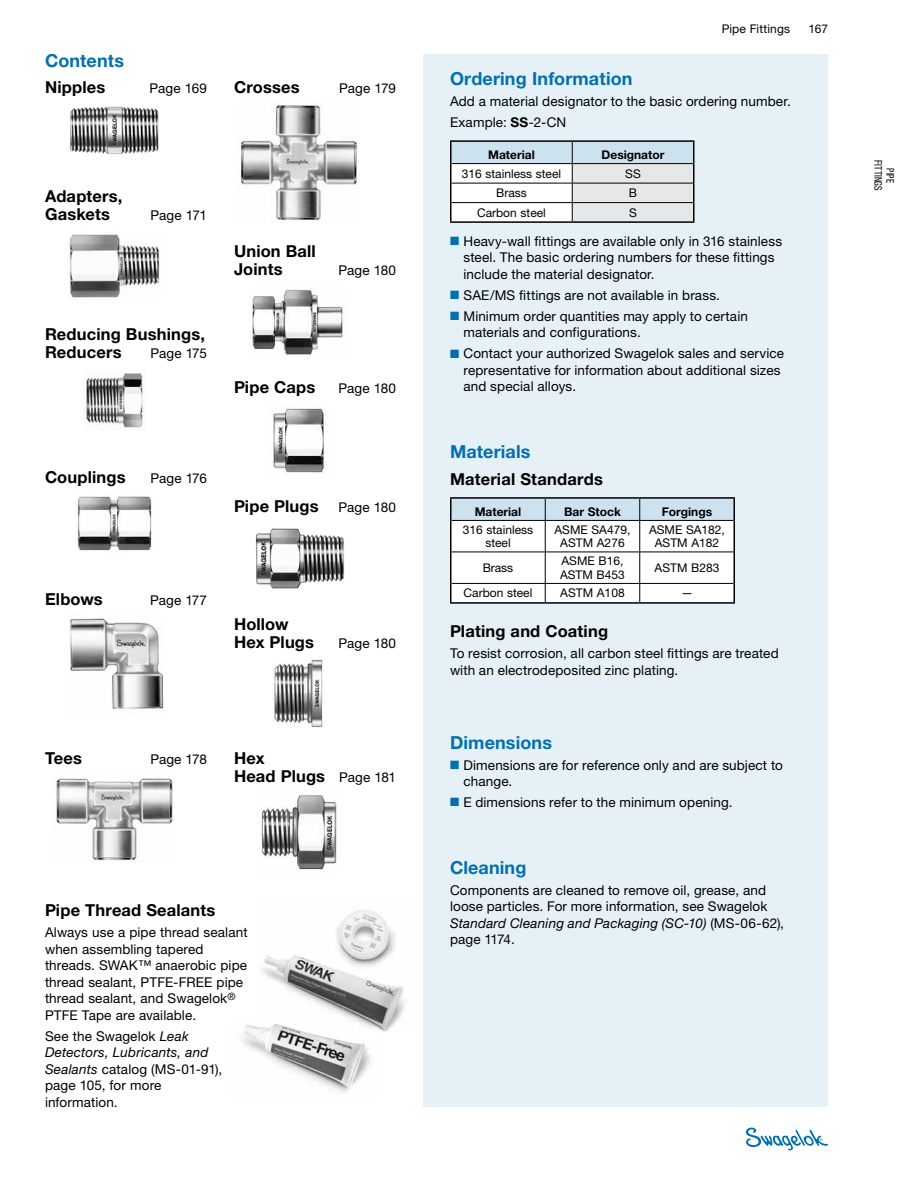
<style>
.page{position:relative;width:918px;height:1188px;background:#fff}
.page>*{position:absolute;margin:0;border:0;box-sizing:border-box;transform-origin:0 0}
.section_hd{font:700 18px "Helvetica Neue LT Std";letter-spacing:.005em;color:#0070af}
.subhd{font:700 16.5px/18px "Helvetica Neue LT Std";letter-spacing:.01em;color:#000}
.BC{font:13.5px/16.5px "Helvetica Neue LT Std";letter-spacing:.01em;color:#000}
.BC_hang{font:13.5px/16.5px "Helvetica Neue LT Std";letter-spacing:.01em;color:#000}
.subhd-2{font:13.5px "Helvetica Neue LT Std";letter-spacing:-.005em;color:#000}
.table_bc{font:12px/13.5px "Helvetica Neue LT Std";color:#000;text-align:center}
.table_hd{font:700 12px "Helvetica Neue LT Std";color:#000}
.Page_header{font:12px "Helvetica Neue LT Std";letter-spacing:.01em;color:#000}
.Tab_text{font:condensed 10.5px/12px "Helvetica Neue LT Std";color:#000;text-align:center;scale:.85 1}
.s1{font-weight:400;font-size:13.5px}
.s2{font-style:italic}
.s3{font-weight:700}
.s4{color:#0070af}
</style>
<div class="page">
<svg style="left:746px;top:1128px;width:82px;height:22px"></svg>
<div style="left:423px;top:54px;width:405px;height:1053px;background:#e6f1f7"></div>
<img style="left:69px;top:234px;width:91px;height:64px">
<img style="left:241px;top:105px;width:116px;height:115px">
<img style="left:70px;top:106px;width:89px;height:48px">
<img style="left:83px;top:372px;width:61px;height:56px">
<img style="left:77px;top:494px;width:75px;height:57px">
<img style="left:70px;top:618px;width:94px;height:91px">
<img style="left:56px;top:778px;width:117px;height:84px">
<img style="left:252px;top:289px;width:91px;height:66px">
<img style="left:271px;top:408px;width:53px;height:65px">
<img style="left:255px;top:528px;width:89px;height:61px">
<img style="left:273px;top:659px;width:50px;height:68px">
<img style="left:261px;top:795px;width:76px;height:75px">
<hr style="left:450px;top:140px;width:122px;height:2px;background:#000">
<hr style="left:572px;top:140px;width:122px;height:2px;background:#000">
<hr style="left:450px;top:221px;width:122px;height:2px;background:#000">
<hr style="left:572px;top:221px;width:122px;height:2px;background:#000">
<svg style="left:450px;top:141px;width:244px;height:81px"></svg>
<hr style="left:450px;top:497px;width:95px;height:2px;background:#000">
<hr style="left:545px;top:497px;width:95px;height:2px;background:#000">
<hr style="left:640px;top:497px;width:95px;height:2px;background:#000">
<hr style="left:450px;top:602px;width:95px;height:2px;background:#000">
<hr style="left:545px;top:602px;width:95px;height:2px;background:#000">
<hr style="left:640px;top:602px;width:95px;height:2px;background:#000">
<svg style="left:450px;top:498px;width:285px;height:105px;background:#e5e9ec"></svg>
<img style="left:262px;top:910px;width:143px;height:122px">
<img style="left:243px;top:1021px;width:136px;height:71px">
<p class="section_hd" style="left:45px;top:49px;width:81px">Contents</p>
<p class="subhd" style="left:45px;top:78px;width:62px">Nipples</p>
<p class="subhd-2" style="left:150px;top:80px;width:59px">Page 169</p>
<p class="subhd" style="left:234px;top:78px;width:67px">Crosses</p>
<p class="subhd-2" style="left:339px;top:80px;width:58px">Page 179</p>
<p class="subhd" style="left:45px;top:187px;width:79px">Adapters,<br>Gaskets</p>
<p class="subhd-2" style="left:151px;top:208px;width:58px">Page 171</p>
<p class="subhd" style="left:45px;top:324px;width:162px">Reducing Bushings,<br>Reducers</p>
<p class="subhd-2" style="left:151px;top:345px;width:58px">Page 175</p>
<p class="subhd" style="left:234px;top:242px;width:83px">Union Ball<br>Joints</p>
<p class="subhd-2" style="left:339px;top:263px;width:59px">Page 180</p>
<p class="subhd" style="left:234px;top:378px;width:83px">Pipe Caps</p>
<p class="subhd-2" style="left:339px;top:381px;width:59px">Page 180</p>
<p class="subhd" style="left:45px;top:468px;width:82px">Couplings</p>
<p class="subhd-2" style="left:150px;top:470px;width:58px">Page 176</p>
<p class="subhd" style="left:234px;top:497px;width:164px">Pipe Plugs <span class="s1">Page 180</span></p>
<p class="subhd" style="left:45px;top:590px;width:59px">Elbows</p>
<p class="subhd-2" style="left:150px;top:592px;width:58px">Page 177</p>
<p class="subhd" style="left:234px;top:614px;width:82px">Hollow<br>Hex Plugs</p>
<p class="subhd-2" style="left:339px;top:635px;width:59px">Page 180</p>
<p class="subhd" style="left:45px;top:748px;width:39px">Tees</p>
<p class="subhd-2" style="left:150px;top:751px;width:58px">Page 178</p>
<p class="subhd" style="left:234px;top:748px;width:164px">Hex<br>Head Plugs <span class="s1">Page 181</span></p>
<p class="subhd" style="left:45px;top:901px;width:172px">Pipe Thread Sealants</p>
<p class="BC" style="left:45px;top:924px;width:204px">Always use a pipe thread sealant when assembling tapered threads. SWAK™ anaerobic pipe thread sealant, PTFE-FREE pipe thread sealant, and Swagelok<sup>®<br></sup>PTFE Tape are available.</p>
<p class="BC" style="left:45px;top:1028px;width:179px">See the Swagelok <span class="s2">Leak<br>Detectors, Lubricants, and<br>Sealants</span> catalog (MS‑01‑91), page 105, for more information.</p>
<p class="Page_header" style="left:722px;top:22px;width:70px">Pipe Fittings</p>
<p class="Page_header" style="left:809px;top:22px;width:21px">167</p>
<p class="section_hd" style="left:450px;top:67px;width:184px">Ordering Information</p>
<p class="BC" style="left:450px;top:93px;width:342px">Add a material designator to the basic ordering number.</p>
<p class="BC" style="left:450px;top:114px;width:118px">Example: <span class="s3">SS</span>-2-CN</p>
<p class="table_hd" style="left:488px;top:147px;width:48px">Material</p>
<p class="table_hd" style="left:602px;top:147px;width:64px">Designator</p>
<p class="table_bc" style="left:462px;top:166px;width:101px">316 stainless steel</p>
<p class="table_bc" style="left:625px;top:166px;width:17px">SS</p>
<p class="table_bc" style="left:496px;top:186px;width:32px">Brass</p>
<p class="table_bc" style="left:629px;top:186px;width:10px">B</p>
<p class="table_bc" style="left:477px;top:205px;width:70px">Carbon steel</p>
<p class="table_bc" style="left:629px;top:205px;width:9px">S</p>
<p class="BC_hang" style="left:464px;top:233px;width:320px;text-indent:-14px"><span class="s4">■</span> Heavy-wall fittings are available only in 316 stainless steel. The basic ordering numbers for these fittings include the material designator.</p>
<p class="BC_hang" style="left:450px;top:287px;width:271px"><span class="s4">■</span> SAE/MS fittings are not available in brass.</p>
<p class="BC_hang" style="left:464px;top:308px;width:286px;text-indent:-14px"><span class="s4">■</span> Minimum order quantities may apply to certain materials and configurations.</p>
<p class="BC_hang" style="left:464px;top:345px;width:322px;text-indent:-14px"><span class="s4">■</span> Contact your authorized Swagelok sales and service representative for information about additional sizes and special alloys.</p>
<p class="section_hd" style="left:450px;top:441px;width:82px">Materials</p>
<p class="subhd" style="left:450px;top:470px;width:154px">Material Standards</p>
<p class="table_hd" style="left:475px;top:504px;width:48px">Material</p>
<p class="table_hd" style="left:564px;top:504px;width:58px">Bar Stock</p>
<p class="table_hd" style="left:662px;top:504px;width:52px">Forgings</p>
<p class="table_bc" style="left:463px;top:523px;width:72px">316 stainless steel</p>
<p class="table_bc" style="left:555px;top:523px;width:77px">ASME SA479,<br>ASTM A276</p>
<p class="table_bc" style="left:649px;top:523px;width:77px">ASME SA182,<br>ASTM A182</p>
<p class="table_bc" style="left:483px;top:561px;width:32px">Brass</p>
<p class="table_bc" style="left:560px;top:554px;width:66px;text-align:left">ASME B16,<br>ASTM B453</p>
<p class="table_bc" style="left:655px;top:561px;width:66px">ASTM B283</p>
<p class="table_bc" style="left:464px;top:586px;width:70px">Carbon steel</p>
<p class="table_bc" style="left:560px;top:586px;width:66px">ASTM A108</p>
<p class="table_bc" style="left:681px;top:586px;width:13px">—</p>
<p class="subhd" style="left:450px;top:622px;width:160px">Plating and Coating</p>
<p class="BC" style="left:450px;top:645px;width:330px">To resist corrosion, all carbon steel fittings are treated with an electrodeposited zinc plating.</p>
<p class="section_hd" style="left:450px;top:731px;width:104px">Dimensions</p>
<p class="BC_hang" style="left:464px;top:756px;width:321px;text-indent:-14px"><span class="s4">■</span> Dimensions are for reference only and are subject to change.</p>
<p class="BC_hang" style="left:450px;top:794px;width:284px"><span class="s4">■</span> E dimensions refer to the minimum opening.</p>
<p class="section_hd" style="left:450px;top:856px;width:78px">Cleaning</p>
<p class="BC" style="left:450px;top:882px;width:335px">Components are cleaned to remove oil, grease, and loose particles. For more information, see Swagelok <span class="s2">Standard Cleaning and Packaging (SC-10)</span> (MS-06-62), page 1174.</p>
<p class="Tab_text" style="left:896px;top:160px;width:37px;rotate:90deg">PIPE<br>FITTINGS</p>
</div>
